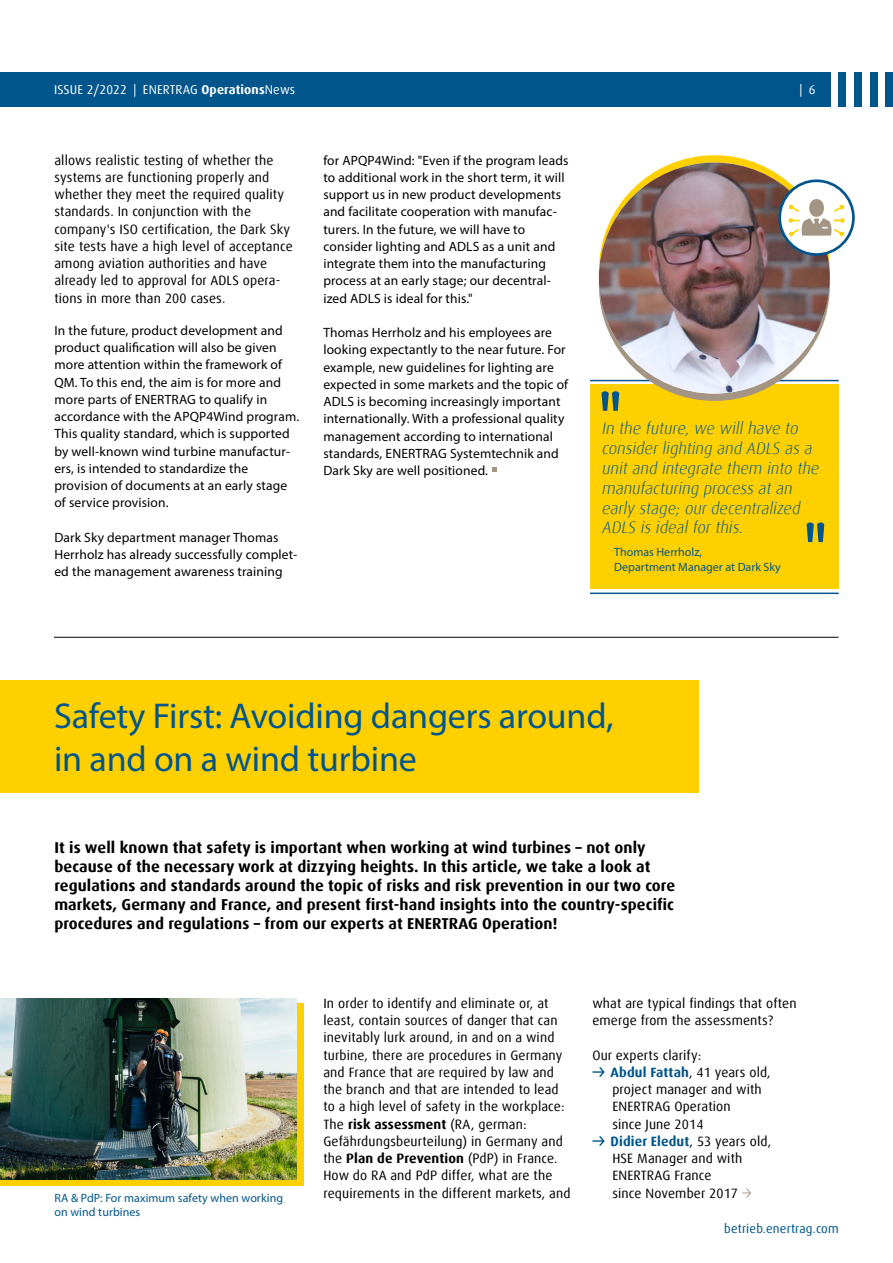
<style>
.page{position:relative;width:893px;height:1263px;background:#fff}
.page>*{position:absolute;margin:0;border:0;box-sizing:border-box;transform-origin:0 0}
.t1{font:36px/43.2px "Myriad Pro";letter-spacing:-.005em;color:#00568c}
.t2{font:italic 300 16.5px/19.8px "Dax Offc";color:#00568c}
.t3{font:700 15.75px/18.9px "Dax Offc";letter-spacing:.005em;color:#000}
.t4{font:13.5px/17.2px "Myriad Pro";letter-spacing:.01em;color:#000}
.t5{font:13.5px/17.2px "Dax Offc";letter-spacing:.01em;color:#000}
.t6{font:12.75px "Dax Offc";letter-spacing:.01em;color:#fff}
.t7{font:12.75px "Dax Offc";letter-spacing:.01em;color:#00568c}
.t8{font:12px/14.4px "Myriad Pro";letter-spacing:.005em;color:#00568c}
.s1{font-weight:700}
.s2{font-weight:700;color:#00568c}
</style>
<div class="page">
<div style="left:0;top:1003px;width:303px;height:183px;background:#ffd000"></div>
<img style="left:0;top:999px;width:297px;height:180px">
<div style="left:0;top:72px;width:831px;height:34px;background:#00568c"></div>
<div style="left:885px;top:72px;width:8px;height:34px;background:#00568c"></div>
<div style="left:870px;top:72px;width:7px;height:34px;background:#00568c"></div>
<div style="left:854px;top:72px;width:8px;height:34px;background:#00568c"></div>
<div style="left:839px;top:72px;width:7px;height:34px;background:#00568c"></div>
<svg style="left:492px;top:468px;width:4px;height:4px"></svg>
<div style="left:0;top:680px;width:698px;height:113px;background:#ffd000"></div>
<hr style="left:54px;top:637px;width:784px;height:1px;background:#000">
<svg style="left:592px;top:1067px;width:13px;height:10px"></svg>
<svg style="left:592px;top:1136px;width:13px;height:10px"></svg>
<svg style="left:742px;top:1188px;width:9px;height:10px"></svg>
<hr style="left:590px;top:593px;width:249px;height:1px;background:#00568c">
<hr style="left:590px;top:380px;width:249px;height:1px;background:#00568c">
<div style="left:590px;top:385px;width:249px;height:204px;background:#ffd000"></div>
<svg style="left:601px;top:391px;width:18px;height:20px"></svg>
<div style="left:599px;top:170px;width:231px;height:231px;background:#a49484;border-radius:50%"></div>
<svg style="left:599px;top:155px;width:231px;height:231px;fill:#ffd000"></svg>
<img style="left:599px;top:163px;width:231px;height:231px;border-radius:115px">
<div style="left:780px;top:181px;width:73px;height:73px;background:#fff;border-radius:50%"></div>
<div style="left:778px;top:179px;width:77px;height:77px;border:3px solid #00568c;border-radius:50%"></div>
<svg style="left:788px;top:199px;width:57px;height:38px"></svg>
<svg style="left:807px;top:522px;width:17px;height:20px"></svg>
<p class="t6" style="left:54px;top:81px;width:243px">ISSUE 2/2022 | ENERTRAG <span class="s1">Operations</span>News</p>
<p class="t6" style="left:800px;top:82px;width:18px">| 6</p>
<p class="t5" style="left:54px;top:151px;width:240px">allows realistic testing of whether the systems are functioning properly and whether they meet the required quality standards. In conjunction with the company's ISO certification, the Dark Sky site tests have a high level of acceptance among aviation authorities and have already led to approval for ADLS opera&shy;tions in more than 200 cases.</p>
<p class="t4" style="left:54px;top:321px;width:246px">In the future, product development and product qualification will also be given more attention within the framework of QM. To this end, the aim is for more and more parts of ENERTRAG to qualify in accordance with the APQP4Wind program.<br>This quality standard, which is supported by well-known wind turbine manufactur&shy;ers, is intended to standardize the provision of documents at an early stage of service provision.</p>
<p class="t4" style="left:54px;top:528px;width:245px">Dark Sky department manager Thomas<br>Herrholz has already successfully complet&shy;ed the management awareness training</p>
<p class="t4" style="left:323px;top:151px;width:247px">for APQP4Wind: "Even if the program leads to additional work in the short term, it will support us in new product developments and facilitate cooperation with manufac&shy;turers. In the future, we will have to consider lighting and ADLS as a unit and integrate them into the manufacturing process at an early stage; our decentral&shy;ized ADLS is ideal for this."</p>
<p class="t4" style="left:323px;top:324px;width:246px">Thomas Herrholz and his employees are looking expectantly to the near future. For example, new guidelines for lighting are expected in some markets and the topic of ADLS is becoming increasingly important internationally. With a professional quality management according to international standards, ENERTRAG Systemtechnik and Dark Sky are well positioned.</p>
<p class="t2" style="left:601px;top:419px;width:222px">In the future,we will have to considerlighting and ADLS as a unit and integrate them into the manufacturing process at an early stage; ourdecentralized<br>ADLS is ideal forthis.</p>
<p class="t8" style="left:614px;top:545px;width:168px">Thomas Herrholz,<br>Department Manager at Dark Sky</p>
<h1 class="t1" style="left:54px;top:694px;width:561px">Safety First: Avoiding dangers around, in and on a wind turbine</h1>
<p class="t3" style="left:54px;top:838px;width:622px">It is well known that safety is important when working at wind turbines – not only because of the necessary work at dizzying heights. In this article, we take a look at regulations and standards around the topic of risks and risk prevention in our two core markets, Germany and France, and present first-hand insights into the country-specific procedures and regulations – from our experts at ENERTRAG Operation!</p>
<p class="t8" style="left:54px;top:1190px;width:230px">RA &amp; PdP: For maximum safety when working on wind turbines</p>
<p class="t5" style="left:323px;top:995px;width:249px">In order to identify and eliminate or, at least, contain sources of danger that can inevitably lurk around, in and on a wind turbine, there are procedures in Germany and France that are required by law and the branch and that are intended to lead to a high level of safety in the workplace:<br>The <span class="s1">risk assessment</span> (RA, german:<br>Gefährdungsbeurteilung) in Germany and the <span class="s1">Plan de Prevention</span> (PdP) in France.<br>How do RA and PdP differ, what are the requirements in the different markets, and</p>
<p class="t5" style="left:592px;top:995px;width:206px">what are typical findings that often emerge from the assessments?</p>
<p class="t5" style="left:611px;top:1046px;width:162px;text-indent:-18px">Our experts clarify:<br><span class="s2">Abdul Fattah</span>, 41 years old, project manager and with<br>ENERTRAG Operation<br>since June 2014<br><span class="s2">Didier Eledut</span>, 53 years old,<br>HSE Manager and with<br>ENERTRAG France<br>since November 2017</p>
<p class="t7" style="left:724px;top:1221px;width:116px">betrieb.enertrag.com</p>
</div>
